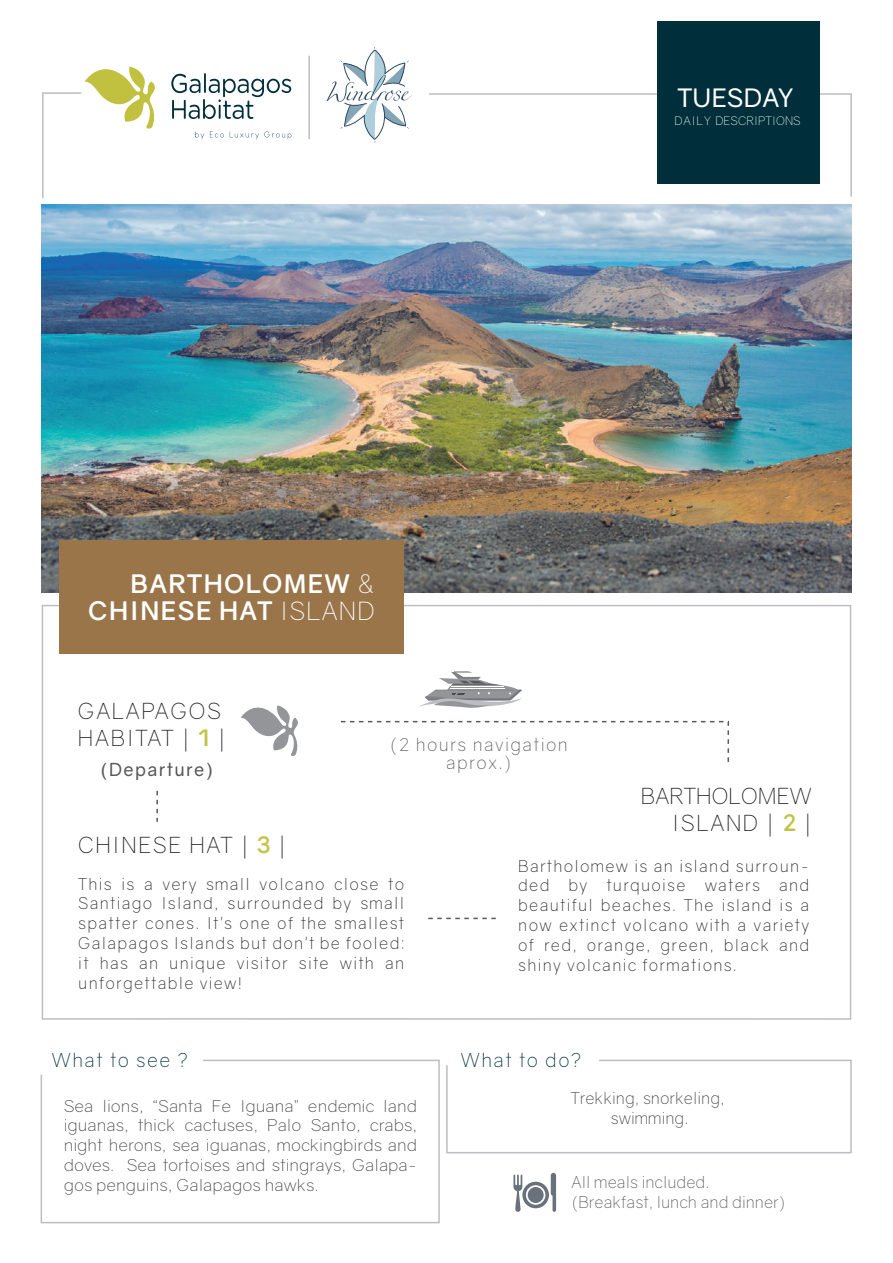
<style>
.page{position:relative;width:893px;height:1263px;background:#fff}
.page>*{position:absolute;margin:0;border:0;box-sizing:border-box;transform-origin:0 0}
.t1{font:700 25.5px/27px "Gravity";letter-spacing:.05em;color:#fff;text-align:right}
.t2{font:25.5px "Gravity";letter-spacing:.01em;color:#fff}
.t3{font:300 22.5px/27px "Gravity";letter-spacing:.075em;color:#231f20}
.t4{font:300 22.5px/27px "Gravity";letter-spacing:.01em;color:#231f20;text-align:right}
.t5{font:300 19.5px "Gravity";letter-spacing:.075em;color:#002f3c}
.t6{font:300 18px/18px "Gravity";letter-spacing:.075em;color:#57585a;text-align:center}
.t7{font:18px "Gravity";letter-spacing:.075em;color:#57585a}
.t8{font:300 16.5px/19.8px "Gravity";letter-spacing:.075em;color:#231f20;text-align:justify}
.t9{font:300 16.5px/19.8px "Gravity";color:#3e3e3f;text-align:justify;scale:1.05 1}
.t10{font:300 16.5px/19.8px "Gravity";color:#57585a}
.t11{font:300 16.5px/19.8px "Gravity";color:#3e3e3f;text-align:center}
.t12{font:300 12px "Gravity";letter-spacing:.01em;color:#fff}
.s1{font-weight:300}
.s2{font-weight:700;color:#c1c344}
</style>
<div class="page">
<svg style="left:327px;top:47px;width:85px;height:96px"></svg>
<hr style="left:204px;top:73px;width:2px;height:20px;background:#002f3c">
<svg style="left:171px;top:74px;width:120px;height:45px"></svg>
<svg style="left:195px;top:131px;width:9px;height:8px"></svg>
<svg style="left:210px;top:131px;width:14px;height:6px"></svg>
<svg style="left:230px;top:131px;width:61px;height:8px"></svg>
<hr style="left:308px;top:56px;width:2px;height:83px;background:#bcbdc0">
<svg style="left:429px;top:93px;width:423px;height:104px"></svg>
<svg style="left:42px;top:66px;width:113px;height:133px"></svg>
<svg style="left:41px;top:604px;width:811px;height:416px"></svg>
<img style="left:42px;top:205px;width:809px;height:387px">
<div style="left:60px;top:540px;width:344px;height:114px;background:#9a754a"></div>
<svg style="left:339px;top:720px;width:391px;height:45px"></svg>
<svg style="left:419px;top:670px;width:103px;height:41px"></svg>
<div style="left:657px;top:21px;width:163px;height:163px;background:#002f3c"></div>
<svg style="left:428px;top:918px;width:71px;height:1px"></svg>
<svg style="left:241px;top:703px;width:59px;height:53px"></svg>
<svg style="left:446px;top:1059px;width:406px;height:95px"></svg>
<svg style="left:40px;top:1059px;width:400px;height:165px"></svg>
<svg style="left:513px;top:1173px;width:43px;height:39px"></svg>
<div style="left:528px;top:1187px;width:16px;height:16px;background:#69717d;border-radius:50%"></div>
<svg style="left:156px;top:791px;width:2px;height:31px"></svg>
<h1 class="t2" style="left:677px;top:82px;width:117px">TUESDAY</h1>
<p class="t12" style="left:675px;top:114px;width:128px">DAILY DESCRIPTIONS</p>
<h1 class="t1" style="left:88px;top:570px;width:288px">BARTHOLOMEW <span class="s1">&amp;<br></span>CHINESE HAT <span class="s1">ISLAND</span></h1>
<h2 class="t3" style="left:78px;top:697px;width:149px">GALAPAGOS<br>HABITAT | <span class="s2">1</span> |</h2>
<p class="t7" style="left:100px;top:758px;width:115px">(Departure)</p>
<p class="t6" style="left:390px;top:735px;width:180px">(2 hours navigation aprox.)</p>
<h2 class="t3" style="left:78px;top:831px;width:210px">CHINESE HAT | <span class="s2">3</span> |</h2>
<p class="t8" style="left:78px;top:874px;width:327px">This is a very small volcano close to Santiago Island, surrounded by small spatter cones. It's one of the smallest Galapagos Islands but don't be fooled: it has an unique visitor site with an unforgettable view!</p>
<h2 class="t4" style="left:641px;top:782px;width:172px">BARTHOLOMEW<br>ISLAND | <span class="s2">2</span> |</h2>
<p class="t8" style="left:518px;top:856px;width:293px">Bartholomew is an island surroun&shy;ded by turquoise waters and beautiful beaches. The island is a now extinct volcano with a variety of red, orange, green, black and shiny volcanic formations.</p>
<p class="t5" style="left:52px;top:1049px;width:137px">What to see ?</p>
<p class="t5" style="left:461px;top:1049px;width:122px">What to do?</p>
<p class="t9" style="left:64px;top:1096px;width:338px">Sea lions, “Santa Fe Iguana” endemic land iguanas, thick cactuses, Palo Santo, crabs, night herons, sea iguanas, mockingbirds and doves. Sea tortoises and stingrays, Galapa&shy;gos penguins, Galapagos hawks.</p>
<p class="t11" style="left:571px;top:1088px;width:155px">Trekking, snorkeling, swimming.</p>
<p class="t10" style="left:572px;top:1172px;width:216px">All meals included. (Breakfast, lunch and dinner)</p>
</div>
